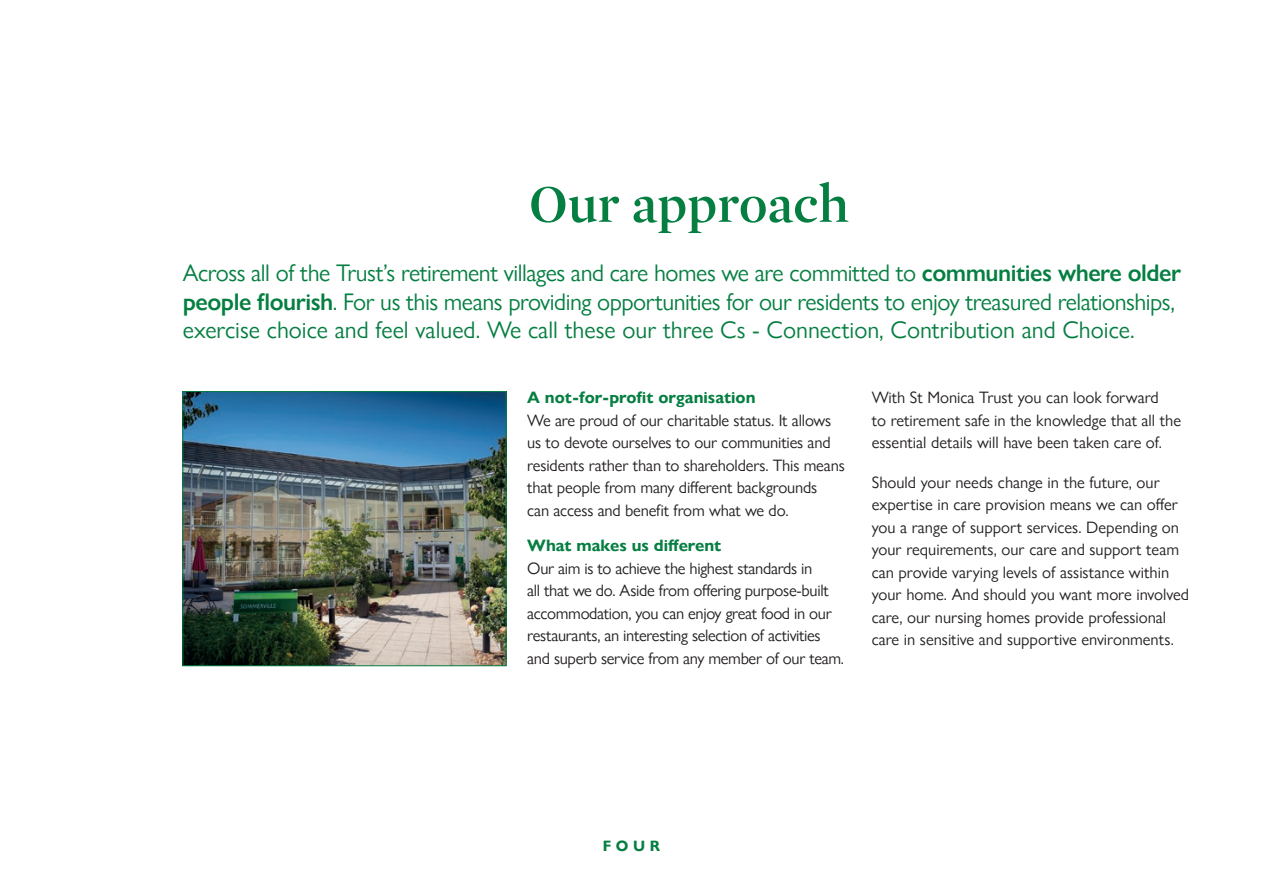
<style>
.page{position:relative;width:1263px;height:893px;background:#fff}
.page>*{position:absolute;margin:0;border:0;box-sizing:border-box;transform-origin:0 0}
.t1{font:600 54px "Mercury Display";color:#057e41}
.t2{font:24px/28.5px "Gill Sans Nova";letter-spacing:-.02em;color:#057e41}
.t3{font:16.5px/22.5px "Gill Sans Nova";letter-spacing:-.01em;color:#231f20}
.t4{font:700 16.5px "Gill Sans Nova";color:#057e41}
.t5{font:700 15px "Gill Sans Nova";color:#057e41}
.s1{font-weight:600}
</style>
<div class="page">
<img style="left:184px;top:393px;width:320px;height:271px">
<div style="left:182px;top:391px;width:324px;height:275px;border:1px solid #057e41"></div>
<h1 class="t1" style="left:529px;top:165px;width:321px">Our approach</h1>
<p class="t2" style="left:183px;top:258px;width:1000px">Across all of the Trust’s retirement villages and care homes we are committed to <span class="s1">communities where older people flourish</span>. For us this means providing opportunities for our residents to enjoy treasured relationships, exercise choice and feel valued. We call these our three Cs - Connection, Contribution and Choice.</p>
<p class="t4" style="left:527px;top:387px;width:230px">A not-for-profit organisation</p>
<p class="t3" style="left:527px;top:409px;width:319px">We are proud of our charitable status. It allows us to devote ourselves to our communities and residents rather than to shareholders. This means that people from many different backgrounds<br>can access and benefit from what we do.</p>
<p class="t4" style="left:527px;top:535px;width:196px">What makes us different</p>
<p class="t3" style="left:527px;top:556px;width:318px">Our aim is to achieve the highest standards in<br>all that we do. Aside from offering purpose-built accommodation, you can enjoy great food in our restaurants, an interesting selection of activities and superb service from any member of our team.</p>
<p class="t3" style="left:872px;top:386px;width:311px">With St Monica Trust you can look forward<br>to retirement safe in the knowledge that all the essential details will have been taken care of.</p>
<p class="t3" style="left:872px;top:471px;width:319px">Should your needs change in the future, our expertise in care provision means we can offer you a range of support services. Depending on your requirements, our care and support team can provide varying levels of assistance within your home. And should you want more involved care, our nursing homes provide professional care in sensitive and supportive environments.</p>
<p class="t5" style="left:603px;top:836px;width:59px">FOUR</p>
</div>
